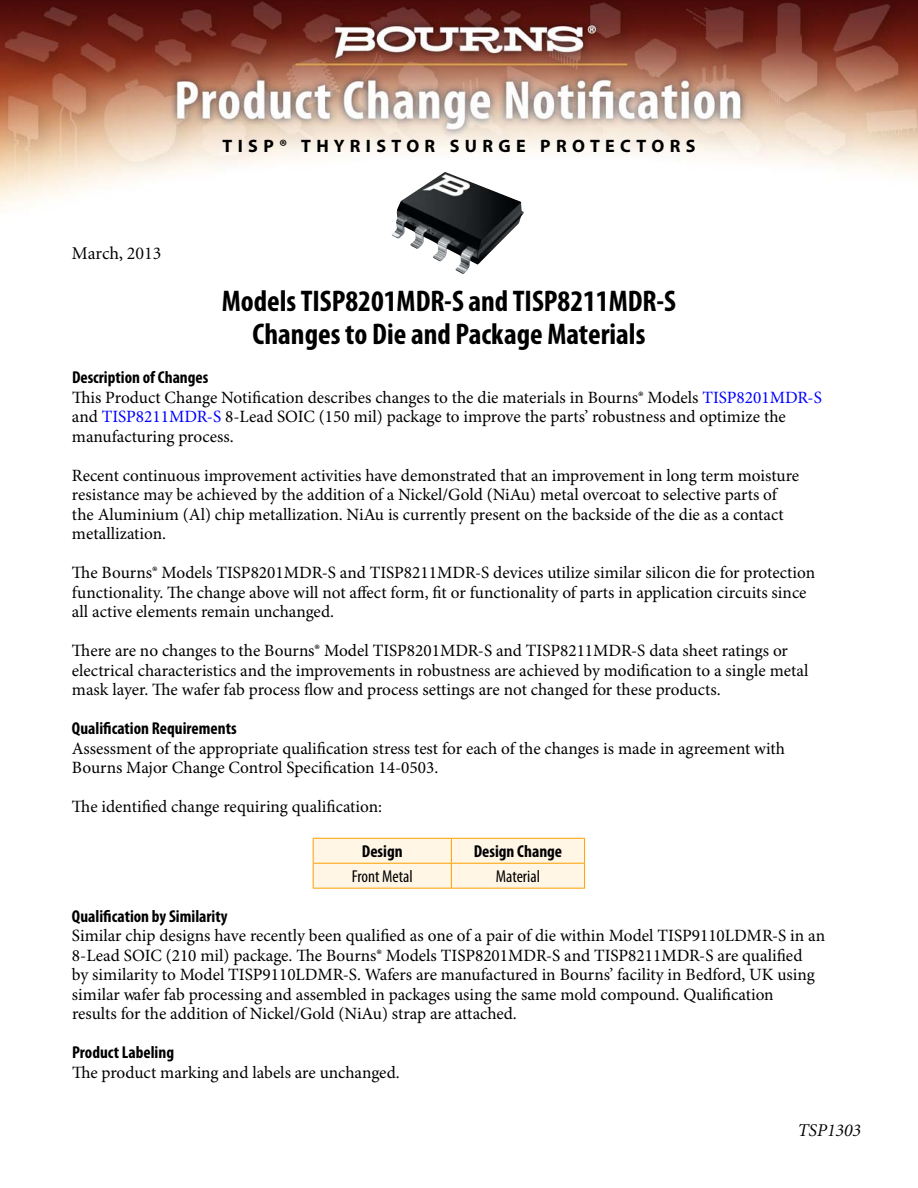
<style>
.page{position:relative;width:918px;height:1188px;background:#fff}
.page>*{position:absolute;margin:0;border:0;box-sizing:border-box;transform-origin:0 0}
.t1{font:700 condensed 30px/33px "Myriad Pro";color:#000;text-align:center}
.t2{font:700 18px "Myriad Pro";letter-spacing:.3em;color:#000}
.t3{font:18px "Minion";color:#000}
.t4{font:italic 18px "Minion";color:#000}
.t5{font:17.25px/19.5px "Minion Pro";color:#000}
.t6{font:700 condensed 17.25px "Myriad Pro";color:#000}
.t7{font:condensed 17.25px "Myriad Pro";color:#000}
.s1{color:#00f}
</style>
<div class="page">
<img style="left:0;top:0;width:918px;height:207px">
<svg style="left:313px;top:838px;width:272px;height:50px"></svg>
<hr style="left:313px;top:888px;width:272px;height:1px;background:#fda000">
<img style="left:392px;top:172px;width:132px;height:102px">
<p class="t3" style="left:72px;top:247px;width:91px">March, 2013</p>
<p class="t2" style="left:223px;top:135px;width:474px">TISP® THYRISTOR SURGE PROTECTORS</p>
<h1 class="t1" style="left:222px;top:288px;width:456px">Models TISP8201MDR-S and TISP8211MDR-S<br>Changes to Die and Package Materials</h1>
<p class="t6" style="left:72px;top:371px;width:138px">Description of Changes</p>
<p class="t5" style="left:72px;top:389px;width:751px">This Product Change Notification describes changes to the die materials in Bourns® Models <span class="s1">TISP8201MDR-S </span>and <span class="s1">TISP8211MDR-S</span> 8-Lead SOIC (150 mil) package to improve the parts’ robustness and optimize the manufacturing process.</p>
<p class="t5" style="left:72px;top:467px;width:729px">Recent continuous improvement activities have demonstrated that an improvement in long term moisture resistance may be achieved by the addition of a Nickel/Gold (NiAu) metal overcoat to selective parts of the Aluminium (Al) chip metallization. NiAu is currently present on the backside of the die as a contact metallization.</p>
<p class="t5" style="left:72px;top:565px;width:745px">The Bourns® Models TISP8201MDR-S and TISP8211MDR-S devices utilize similar silicon die for protection functionality. The change above will not affect form, fit or functionality of parts in application circuits since all active elements remain unchanged.</p>
<p class="t5" style="left:72px;top:643px;width:738px">There are no changes to the Bourns® Model TISP8201MDR-S and TISP8211MDR-S data sheet ratings or electrical characteristics and the improvements in robustness are achieved by modification to a single metal mask layer. The wafer fab process flow and process settings are not changed for these products.</p>
<p class="t6" style="left:72px;top:722px;width:166px">Qualification Requirements</p>
<p class="t5" style="left:72px;top:740px;width:715px">Assessment of the appropriate qualification stress test for each of the changes is made in agreement with<br>Bourns Major Change Control Specification 14-0503.</p>
<p class="t5" style="left:72px;top:799px;width:312px">The identified change requiring qualification:</p>
<p class="t6" style="left:362px;top:845px;width:42px">Design</p>
<p class="t6" style="left:474px;top:845px;width:90px">Design Change</p>
<p class="t7" style="left:352px;top:866px;width:62px">Front Metal</p>
<p class="t7" style="left:496px;top:866px;width:46px">Material</p>
<p class="t6" style="left:72px;top:909px;width:157px">Qualification by Similarity</p>
<p class="t5" style="left:72px;top:927px;width:755px">Similar chip designs have recently been qualified as one of a pair of die within Model TISP9110LDMR-S in an 8-Lead SOIC (210 mil) package. The Bourns® Models TISP8201MDR-S and TISP8211MDR-S are qualified<br>by similarity to Model TISP9110LDMR-S. Wafers are manufactured in Bourns’ facility in Bedford, UK using similar wafer fab processing and assembled in packages using the same mold compound. Qualification<br>results for the addition of Nickel/Gold (NiAu) strap are attached.</p>
<p class="t6" style="left:72px;top:1046px;width:104px">Product Labeling</p>
<p class="t5" style="left:72px;top:1064px;width:329px">The product marking and labels are unchanged.</p>
<p class="t4" style="left:798px;top:1123px;width:65px">TSP1303</p>
</div>
